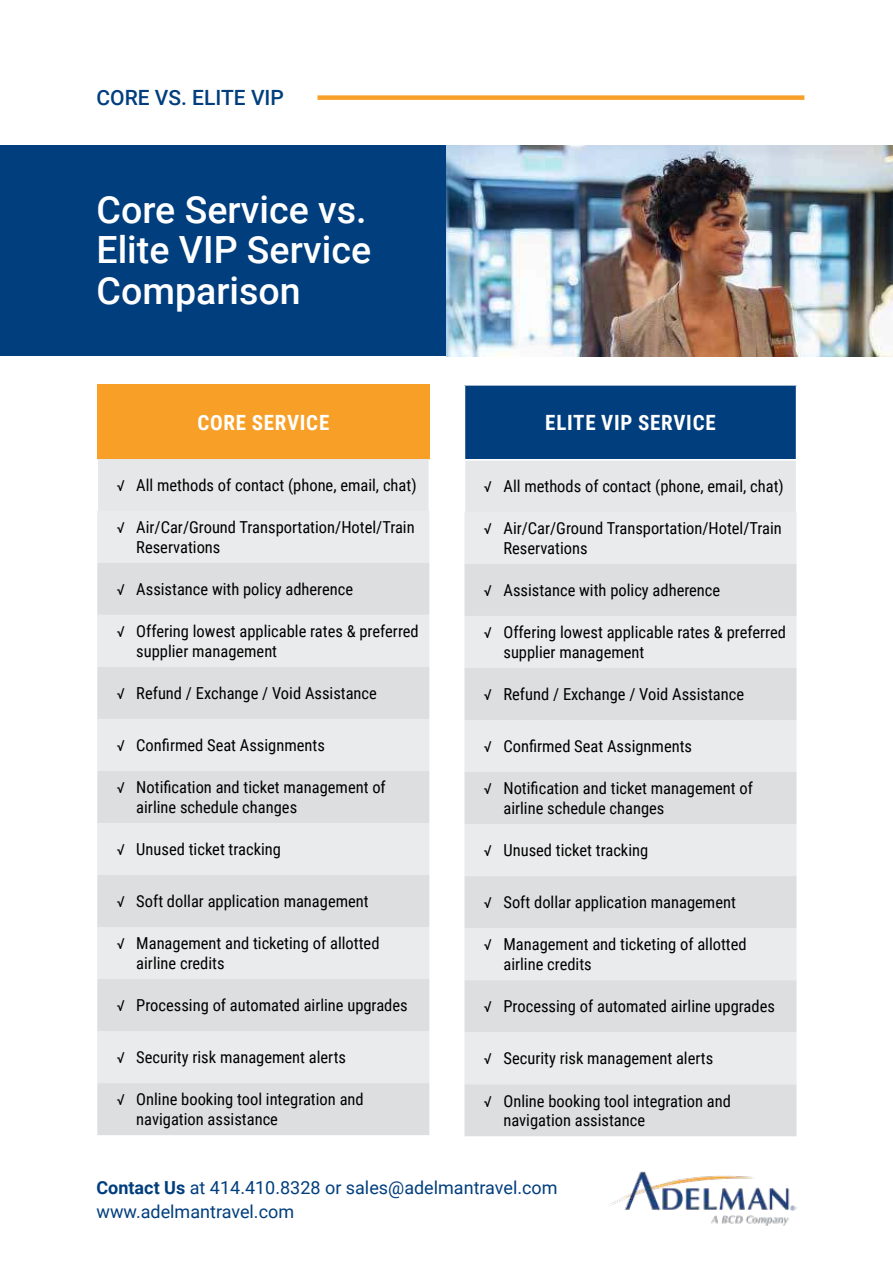
<style>
.page{position:relative;width:893px;height:1263px;background:#fff}
.page>*{position:absolute;margin:0;border:0;box-sizing:border-box;transform-origin:0 0}
.t1{font:500 37.5px/40.5px "Roboto";color:#fff}
.t2{font:700 21px "Roboto Condensed";letter-spacing:.035em;color:#fff}
.t3{font:500 21px "Roboto";color:#003e7e}
.t4{font:18px/24px "Roboto";color:#003e7e}
.t5{font:16.5px/19.8px "Roboto Condensed";color:#000}
.s1{font-size:15px}
.s2{font-weight:700}
</style>
<div class="page">
<div style="left:0;top:145px;width:602px;height:211px;background:#003e7e"></div>
<div style="left:317px;top:95px;width:487px;height:5px;background:#f89f27"></div>
<img style="left:610px;top:1171px;width:186px;height:55px">
<img style="left:446px;top:145px;width:447px;height:211px">
<div style="left:97px;top:384px;width:332px;height:75px;background:#f89f27"></div>
<div style="left:97px;top:459px;width:332px;height:52px;background:#e6e7e8"></div>
<div style="left:97px;top:511px;width:332px;height:52px;background:#eaebec"></div>
<svg style="left:97px;top:563px;width:332px;height:572px;background:#e2e3e5"></svg>
<hr style="left:97px;top:459px;width:1px;height:52px;background:#fff">
<div style="left:464px;top:385px;width:332px;height:75px;background:#003e7e"></div>
<div style="left:464px;top:460px;width:332px;height:52px;background:#e6e7e8"></div>
<div style="left:464px;top:512px;width:332px;height:52px;background:#eaebec"></div>
<svg style="left:464px;top:564px;width:332px;height:572px;background:#e2e3e5"></svg>
<hr style="left:464px;top:461px;width:1px;height:51px;background:#fff">
<hr style="left:464px;top:384px;width:333px;height:2px;background:#fff">
<hr style="left:464px;top:386px;width:1px;height:73px;background:#fff">
<hr style="left:464px;top:459px;width:333px;height:2px;background:#fff">
<p class="t3" style="left:97px;top:89px;width:189px">CORE VS. ELITE VIP</p>
<h1 class="t1" style="left:97px;top:192px;width:276px">Core Service vs.<br>Elite VIP Service<br>Comparison</h1>
<p class="t2" style="left:197px;top:410px;width:133px">CORE SERVICE</p>
<p class="t5" style="left:117px;top:476px;width:301px"><span class="s1">√</span> All methods of contact (phone, email, chat)</p>
<p class="t5" style="left:136px;top:518px;width:280px;text-indent:-19px"><span class="s1">√</span> Air/Car/Ground Transportation/Hotel/Train<br>Reservations</p>
<p class="t5" style="left:117px;top:580px;width:238px"><span class="s1">√</span> Assistance with policy adherence</p>
<p class="t5" style="left:136px;top:622px;width:284px;text-indent:-19px"><span class="s1">√</span> Offering lowest applicable rates &amp; preferred supplier management</p>
<p class="t5" style="left:117px;top:684px;width:262px"><span class="s1">√</span> Refund / Exchange / Void Assistance</p>
<p class="t5" style="left:117px;top:735px;width:210px"><span class="s1">√</span> Confirmed Seat Assignments</p>
<p class="t5" style="left:136px;top:777px;width:251px;text-indent:-19px"><span class="s1">√</span> Notification and ticket management of airline schedule changes</p>
<p class="t5" style="left:117px;top:839px;width:166px"><span class="s1">√</span> Unused ticket tracking</p>
<p class="t5" style="left:117px;top:891px;width:253px"><span class="s1">√</span> Soft dollar application management</p>
<p class="t5" style="left:136px;top:933px;width:245px;text-indent:-19px"><span class="s1">√</span> Management and ticketing of allotted airline credits</p>
<p class="t5" style="left:117px;top:997px;width:292px"><span class="s1">√</span> Processing of automated airline upgrades</p>
<p class="t5" style="left:117px;top:1047px;width:231px"><span class="s1">√</span> Security risk management alerts</p>
<p class="t5" style="left:136px;top:1089px;width:229px;text-indent:-19px"><span class="s1">√</span> Online booking tool integration and navigation assistance</p>
<p class="t2" style="left:545px;top:411px;width:172px">ELITE VIP SERVICE</p>
<p class="t5" style="left:484px;top:477px;width:301px"><span class="s1">√</span> All methods of contact (phone, email, chat)</p>
<p class="t5" style="left:503px;top:520px;width:280px;text-indent:-19px"><span class="s1">√</span> Air/Car/Ground Transportation/Hotel/Train<br>Reservations</p>
<p class="t5" style="left:484px;top:581px;width:238px"><span class="s1">√</span> Assistance with policy adherence</p>
<p class="t5" style="left:503px;top:624px;width:284px;text-indent:-19px"><span class="s1">√</span> Offering lowest applicable rates &amp; preferred supplier management</p>
<p class="t5" style="left:484px;top:685px;width:262px"><span class="s1">√</span> Refund / Exchange / Void Assistance</p>
<p class="t5" style="left:484px;top:736px;width:210px"><span class="s1">√</span> Confirmed Seat Assignments</p>
<p class="t5" style="left:503px;top:778px;width:251px;text-indent:-19px"><span class="s1">√</span> Notification and ticket management of airline schedule changes</p>
<p class="t5" style="left:484px;top:840px;width:166px"><span class="s1">√</span> Unused ticket tracking</p>
<p class="t5" style="left:484px;top:892px;width:253px"><span class="s1">√</span> Soft dollar application management</p>
<p class="t5" style="left:503px;top:934px;width:245px;text-indent:-19px"><span class="s1">√</span> Management and ticketing of allotted airline credits</p>
<p class="t5" style="left:484px;top:998px;width:292px"><span class="s1">√</span> Processing of automated airline upgrades</p>
<p class="t5" style="left:484px;top:1048px;width:231px"><span class="s1">√</span> Security risk management alerts</p>
<p class="t5" style="left:503px;top:1090px;width:229px;text-indent:-19px"><span class="s1">√</span> Online booking tool integration and navigation assistance</p>
<p class="t4" style="left:97px;top:1177px;width:462px"><span class="s2">Contact Us</span> at 414.410.8328 or sales@adelmantravel.com www.adelmantravel.com</p>
</div>
